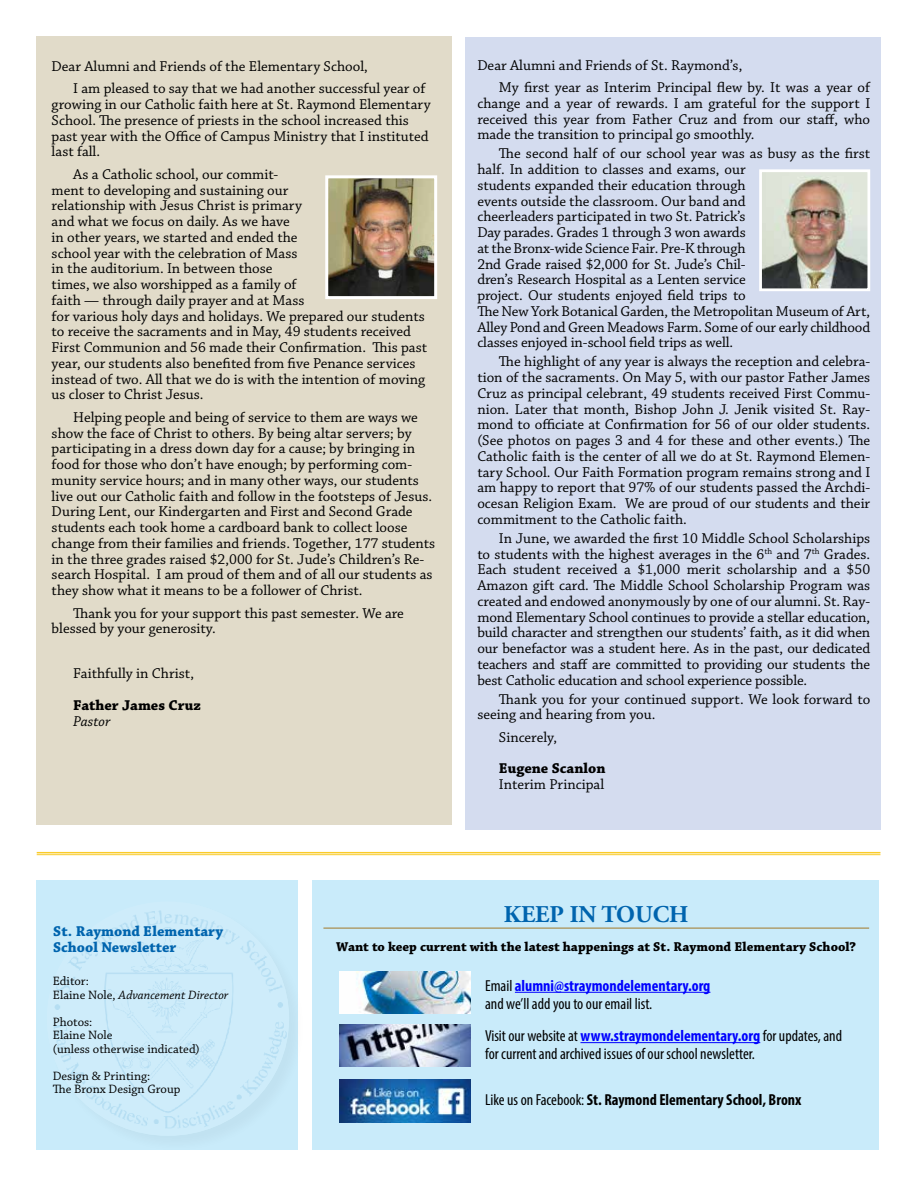
<style>
.page{position:relative;width:918px;height:1188px;background:#fff}
.page>*{position:absolute;margin:0;border:0;box-sizing:border-box;transform-origin:0 0}
.t1{font:700 24px "Adobe Garamond Pro";color:#0064ae}
.t2{font:condensed 15.9px/18.5px "Myriad Pro";color:#000}
.t3{font:700 condensed 15.9px "Myriad Pro";color:#000}
.t4{font:15px/15.8px "Chaparral Pro";color:#000}
.t5{font:700 15px/15.8px "Chaparral Pro";color:#0064ae}
.t6{font:700 15px "Chaparral Pro";color:#000}
.t7{font:italic 15px "Chaparral Pro";color:#000}
.t8{font:700 13.5px "Chaparral Pro";color:#000}
.t9{font:12.75px/13.5px "Chaparral Pro";color:#000}
.t10{font:italic 12.75px/13.5px "Chaparral Pro";color:#000}
.s1{font-style:normal}
.s2{font-weight:700;color:#00f}
.s3{font-weight:400}
</style>
<div class="page">
<div style="left:465px;top:37px;width:415px;height:793px;background:#d4dcef"></div>
<div style="left:37px;top:37px;width:415px;height:788px;background:#e1dbc9"></div>
<img style="left:763px;top:173px;width:103px;height:114px">
<div style="left:759px;top:169px;width:111px;height:122px;border:3px solid #fff"></div>
<img style="left:329px;top:179px;width:104px;height:116px">
<div style="left:325px;top:175px;width:112px;height:124px;border:3px solid #fff"></div>
<div style="left:37px;top:880px;width:261px;height:270px;background:#c9ebfa"></div>
<div style="left:46px;top:901px;width:261px;height:253px;background:#000;opacity:.4"></div>
<img style="left:47px;top:902px;width:242px;height:234px">
<div style="left:313px;top:880px;width:566px;height:270px;background:#c9ebfa"></div>
<img style="left:339px;top:1080px;width:131px;height:42px">
<img style="left:339px;top:1024px;width:131px;height:43px">
<img style="left:339px;top:971px;width:131px;height:43px">
<hr style="left:323px;top:927px;width:546px;height:2px;background:#af9f6e">
<hr style="left:515px;top:992px;width:195px;height:1px;background:#00f">
<hr style="left:580px;top:1042px;width:180px;height:1px;background:#00f">
<hr style="left:37px;top:852px;width:843px;height:1px;background:#facb29">
<hr style="left:37px;top:854px;width:843px;height:1px;background:#facb29">
<p class="t4" style="left:73px;top:55px;width:354px;line-height:22.5px;text-indent:-22px">Dear Alumni and Friends of the Elementary School,<br>I am pleased to say that we had another successful year of</p>
<p class="t4" style="left:52px;top:97px;width:380px">growing in our Catholic faith here at St. Raymond Elementary School. The presence of priests in the school increased this past year with the Office of Campus Ministry that I instituted last fall.</p>
<p class="t4" style="left:52px;top:167px;width:377px;text-indent:22px">As a Catholic school, our commit-<br>ment to developing and sustaining our<br>relationship with Jesus Christ is primary<br>and what we focus on daily. As we have<br>in other years, we started and ended the<br>school year with the celebration of Mass<br>in the auditorium. In between those<br>times, we also worshipped as a family of<br>faith — through daily prayer and at Mass<br>for various holy days and holidays. We prepared our students to receive the sacraments and in May, 49 students received First Communion and 56 made their Confirmation. This past year, our students also benefited from five Penance services instead of two. All that we do is with the intention of moving us closer to Christ Jesus.</p>
<p class="t4" style="left:52px;top:410px;width:385px;text-indent:22px">Helping people and being of service to them are ways we show the face of Christ to others. By being altar servers; by participating in a dress down day for a cause; by bringing in food for those who don’t have enough; by performing com&shy;munity service hours; and in many other ways, our students live out our Catholic faith and follow in the footsteps of Jesus.<br>During Lent, our Kindergarten and First and Second Grade students each took home a cardboard bank to collect loose change from their families and friends. Together, 177 students in the three grades raised $2,000 for St. Jude’s Children’s Re&shy;search Hospital. I am proud of them and of all our students as they show what it means to be a follower of Christ.</p>
<p class="t4" style="left:52px;top:606px;width:354px;text-indent:22px">Thank you for your support this past semester. We are blessed by your generosity.</p>
<p class="t4" style="left:73px;top:666px;width:122px">Faithfully in Christ,</p>
<p class="t6" style="left:73px;top:696px;width:129px">Father James Cruz</p>
<p class="t7" style="left:73px;top:713px;width:39px">Pastor</p>
<p class="t4" style="left:499px;top:54px;width:373px;line-height:22.5px;text-indent:-22px">Dear Alumni and Friends of St. Raymond’s,<br>My first year as Interim Principal flew by. It was a year of</p>
<p class="t4" style="left:477px;top:96px;width:394px;text-align:justify">change and a year of rewards. I am grateful for the support I received this year from Father Cruz and from our staff, who made the transition to principal go smoothly.</p>
<p class="t4" style="left:477px;top:146px;width:394px;text-indent:22px">The second half of our school year was as busy as the first half. In addition to classes and exams, our<br>students expanded their education through<br>events outside the classroom. Our band and<br>cheerleaders participated in two St. Patrick’s<br>Day parades. Grades 1 through 3 won awards<br>at the Bronx-wide Science Fair. Pre-K through<br>2nd Grade raised $2,000 for St. Jude’s Chil-<br>dren’s Research Hospital as a Lenten service<br>project. Our students enjoyed field trips to<br>The New York Botanical Garden, the Metropolitan Museum of Art, Alley Pond and Green Meadows Farm. Some of our early childhood classes enjoyed in-school field trips as well.</p>
<p class="t4" style="left:477px;top:354px;width:394px;text-align:justify;text-indent:22px">The highlight of any year is always the reception and celebra&shy;tion of the sacraments. On May 5, with our pastor Father James Cruz as principal celebrant, 49 students received First Commu&shy;nion. Later that month, Bishop John J. Jenik visited St. Ray&shy;mond to officiate at Confirmation for 56 of our older students. (See photos on pages 3 and 4 for these and other events.) The Catholic faith is the center of all we do at St. Raymond Elemen&shy;tary School. Our Faith Formation program remains strong and I am happy to report that 97% of our students passed the Archdi&shy;ocesan Religion Exam. We are proud of our students and their commitment to the Catholic faith.</p>
<p class="t4" style="left:477px;top:531px;width:394px;text-align:justify;text-indent:22px">In June, we awarded the first 10 Middle School Scholarships to students with the highest averages in the 6<sup>th</sup> and 7<sup>th</sup> Grades.<br>Each student received a $1,000 merit scholarship and a $50<br>Amazon gift card. The Middle School Scholarship Program was created and endowed anonymously by one of our alumni. St. Ray&shy;mond Elementary School continues to provide a stellar education, build character and strengthen our students’ faith, as it did when our benefactor was a student here. As in the past, our dedicated teachers and staff are committed to providing our students the best Catholic education and school experience possible.</p>
<p class="t4" style="left:477px;top:692px;width:394px;text-indent:22px">Thank you for your continued support. We look forward to seeing and hearing from you.</p>
<p class="t4" style="left:499px;top:730px;width:60px">Sincerely,</p>
<p class="t6" style="left:499px;top:760px;width:108px">Eugene Scanlon</p>
<p class="t4" style="left:499px;top:777px;width:107px">Interim Principal</p>
<p class="t5" style="left:53px;top:924px;width:172px">St. Raymond Elementary<br>School Newsletter</p>
<p class="t10" style="left:53px;top:975px;width:177px"><span class="s1">Editor:<br>Elaine Nole,</span> Advancement Director</p>
<p class="t9" style="left:53px;top:1016px;width:148px">Photos:<br>Elaine Nole<br>(unless otherwise indicated)</p>
<p class="t9" style="left:53px;top:1070px;width:129px">Design &amp; Printing:<br>The Bronx Design Group</p>
<h1 class="t1" style="left:504px;top:900px;width:186px">KEEP IN TOUCH</h1>
<p class="t8" style="left:336px;top:939px;width:521px">Want to keep current with the latest happenings at St. Raymond Elementary School?</p>
<p class="t2" style="left:485px;top:976px;width:227px">Email <span class="s2">alumni@straymondelementary.org </span>and we’ll add you to our email list.</p>
<p class="t2" style="left:485px;top:1026px;width:359px">Visit our website at <span class="s2">www.straymondelementary.org</span> for updates, and for current and archived issues of our school newsletter.</p>
<p class="t3" style="left:485px;top:1090px;width:318px"><span class="s3">Like us on Facebook:</span> St. Raymond Elementary School, Bronx</p>
</div>
